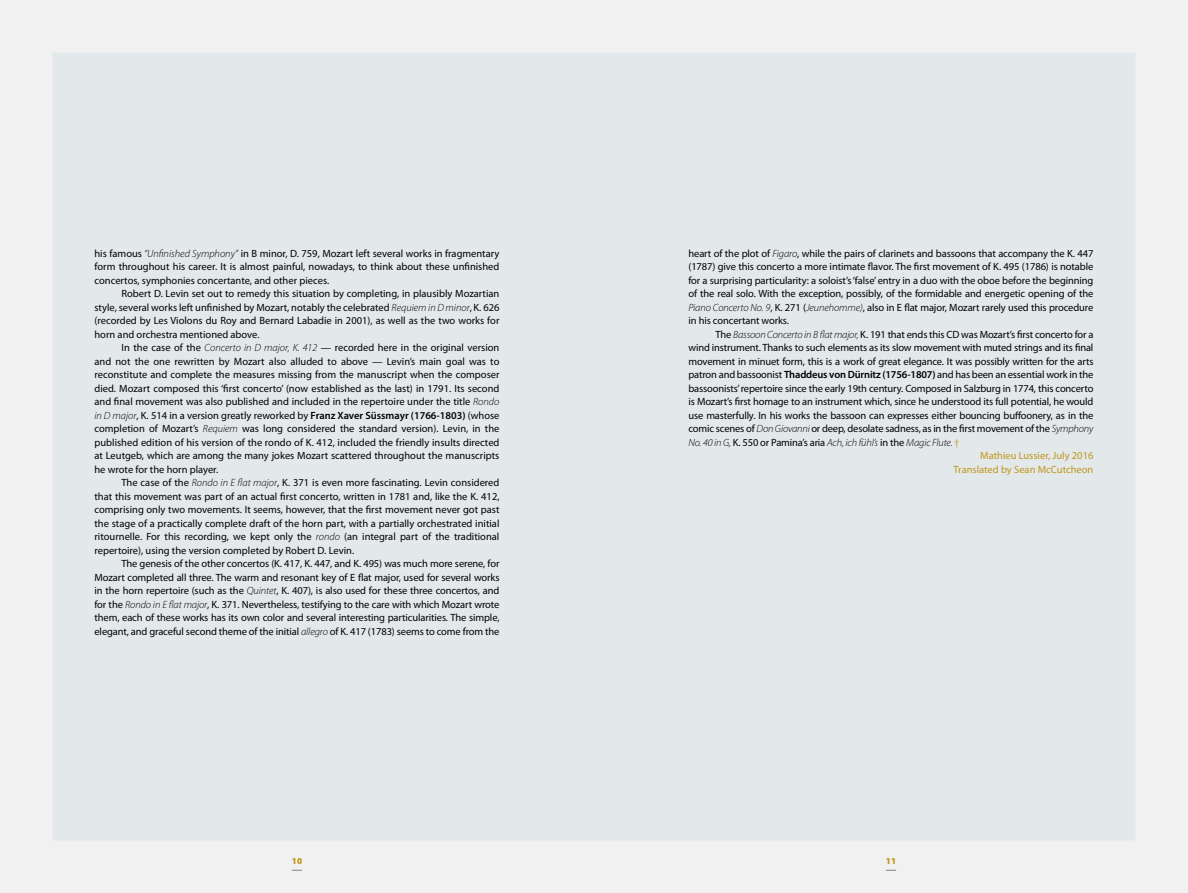
<style>
.page{position:relative;width:1188px;height:893px;background:#fff}
.page>*{position:absolute;margin:0;border:0;box-sizing:border-box;transform-origin:0 0}
.t1{font:10.5px/13.5px "Myriad Pro";letter-spacing:-.015em;color:#000;text-align:justify}
.t2{font:italic 300 10.5px "Myriad Pro";letter-spacing:-.015em;color:#000}
.t3{font:10.5px "Myriad Pro";color:#c1961a}
.t4{font:900 9px "Myriad Pro";color:#c1961a}
.s1{font-weight:300;font-style:italic}
.s2{font-weight:600}
.s3{font-weight:400;font-style:normal}
.s4{font-family:"New Baskerville";font-weight:400;font-style:normal;color:#c1961a}
</style>
<div class="page">
<div style="left:26px;top:26px;width:1136px;height:840px;background:#e3e8eb"></div>
<div style="left:0;top:0;width:1188px;height:893px;border:52px solid #f1f1f2"></div>
<p class="t1" style="left:94px;top:246px;width:406px">his famous <span class="s1">“Unfinished Symphony”</span> in B minor, D. 759, Mozart left several works in fragmentary form throughout his career. It is almost painful, nowadays, to think about these unfinished concertos, symphonies concertante, and other pieces.</p>
<p class="t1" style="left:94px;top:287px;width:407px;text-indent:27px">Robert D. Levin set out to remedy this situation by completing, in plausibly Mozartian style, several works left unfinished by Mozart, notably the celebrated <span class="s1">Requiem in D minor</span>, K. 626 (recorded by Les Violons du Roy and Bernard Labadie in 2001), as well as the two works for horn and orchestra mentioned above.</p>
<p class="t1" style="left:94px;top:341px;width:407px;text-indent:27px">In the case of the <span class="s1">Concerto in D major, K. 412</span> — recorded here in the original version and not the one rewritten by Mozart also alluded to above — Levin’s main goal was to reconstitute and complete the measures missing from the manuscript when the composer died. Mozart composed this ‘first concerto’ (now established as the last) in 1791. Its second and final movement was also published and included in the repertoire under the title <span class="s1">Rondo in D major</span>, K. 514 in a version greatly reworked by <span class="s2">Franz Xaver Süssmayr (1766-1803)</span> (whose completion of Mozart’s <span class="s1">Requiem</span> was long considered the standard version). Levin, in the published edition of his version of the rondo of K. 412, included the friendly insults directed at Leutgeb, which are among the many jokes Mozart scattered throughout the manuscripts he wrote for the horn player.</p>
<p class="t1" style="left:94px;top:476px;width:407px;text-indent:27px">The case of the <span class="s1">Rondo in E flat major</span>, K. 371 is even more fascinating. Levin considered that this movement was part of an actual first concerto, written in 1781 and, like the K. 412, comprising only two movements. It seems, however, that the first movement never got past the stage of a practically complete draft of the horn part, with a partially orchestrated initial ritournelle. For this recording, we kept only the <span class="s1">rondo</span> (an integral part of the traditional repertoire), using the version completed by Robert D. Levin.</p>
<p class="t1" style="left:94px;top:557px;width:407px;text-indent:27px">The genesis of the other concertos (K. 417, K. 447, and K. 495) was much more serene, for Mozart completed all three. The warm and resonant key of E flat major, used for several works in the horn repertoire (such as the <span class="s1">Quintet</span>, K. 407), is also used for these three concertos, and for the <span class="s1">Rondo in E flat major</span>, K. 371. Nevertheless, testifying to the care with which Mozart wrote them, each of these works has its own color and several interesting particularities. The simple, elegant, and graceful second theme of the initial <span class="s1">allegro</span> of K. 417 (1783) seems to come from the</p>
<p class="t1" style="left:688px;top:246px;width:407px">heart of the plot of <span class="s1">Figaro</span>, while the pairs of clarinets and bassoons that accompany the K. 447 (1787) give this concerto a more intimate flavor. The first movement of K. 495 (1786) is notable for a surprising particularity: a soloist’s ‘false’ entry in a duo with the oboe before the beginning of the real solo. With the exception, possibly, of the formidable and energetic opening of the <span class="s1">Piano Concerto No. 9</span>, K. 271 (<span class="s1">Jeunehomme)</span>, also in E flat major, Mozart rarely used this procedure in his concertant works.</p>
<p class="t1" style="left:715px;top:327px;width:379px">The <span class="s1">Bassoon Concerto in B flat major,</span> K. 191 that ends this CD was Mozart’s first concerto for a</p>
<p class="t1" style="left:688px;top:341px;width:406px">wind instrument. Thanks to such elements as its slow movement with muted strings and its final</p>
<p class="t1" style="left:688px;top:354px;width:407px">movement in minuet form, this is a work of great elegance. It was possibly written for the arts</p>
<p class="t1" style="left:688px;top:368px;width:407px">patron and bassoonist <span class="s2">Thaddeus von Dürnitz (1756-1807)</span> and has been an essential work in the</p>
<p class="t1" style="left:688px;top:381px;width:406px">bassoonists’ repertoire since the early 19th century. Composed in Salzburg in 1774, this concerto</p>
<p class="t1" style="left:688px;top:395px;width:406px">is Mozart’s first homage to an instrument which, since he understood its full potential, he would</p>
<p class="t1" style="left:688px;top:408px;width:406px">use masterfully. In his works the bassoon can expresses either bouncing buffoonery, as in the</p>
<p class="t1" style="left:688px;top:422px;width:406px">comic scenes of <span class="s1">Don Giovanni</span> or deep, desolate sadness, as in the first movement of the <span class="s1">Symphony</span></p>
<p class="t2" style="left:688px;top:437px;width:272px">No. 40 in G, <span class="s3">K. 550 or Pamina’s aria</span> Ach, ich fühl’s <span class="s3">in the</span> Magic Flute. <span class="s4">†</span></p>
<p class="t3" style="left:980px;top:449px;width:115px">Mathieu Lussier, July 2016</p>
<p class="t3" style="left:954px;top:463px;width:141px">Translated by Sean McCutcheon</p>
<p class="t4" style="left:292px;top:856px;width:12px">10</p>
<p class="t4" style="left:886px;top:856px;width:12px">11</p>
</div>
